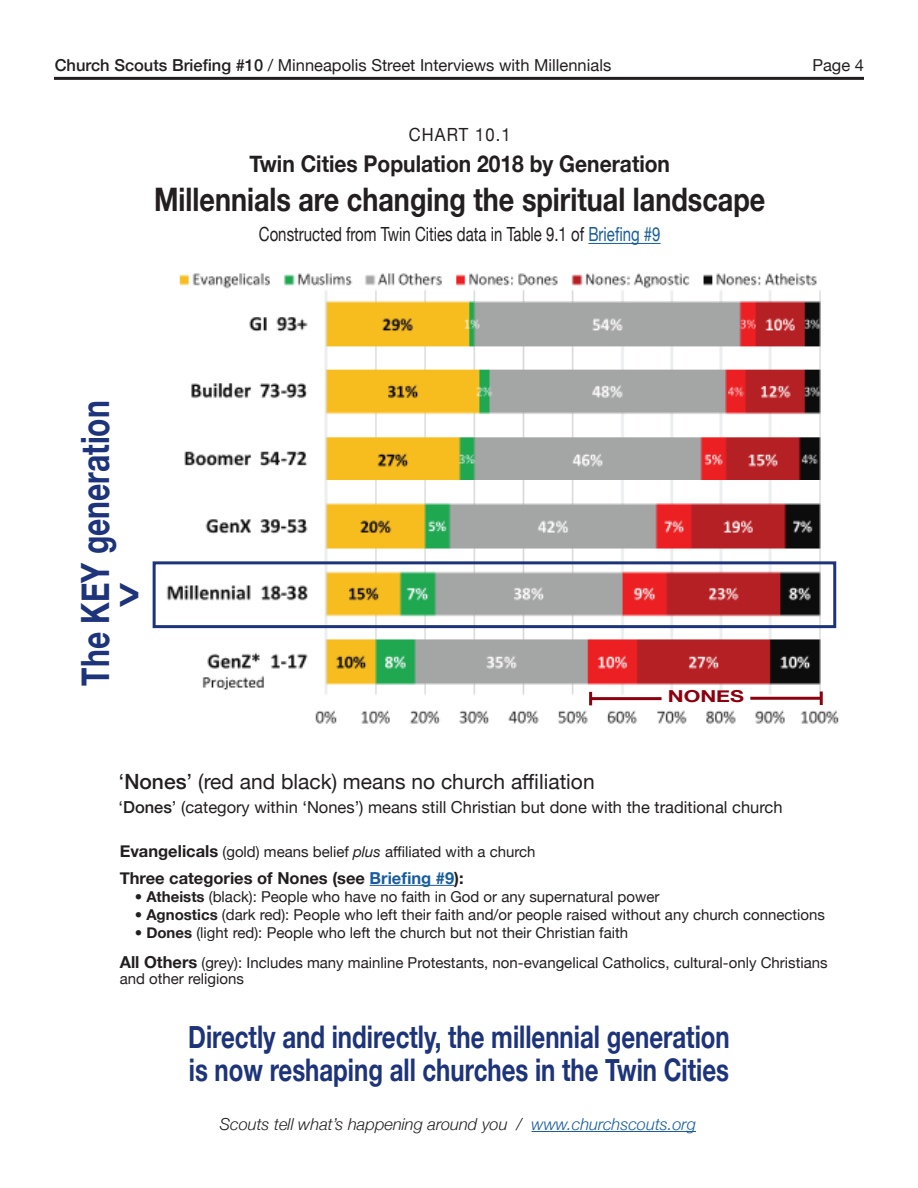
<style>
.page{position:relative;width:918px;height:1188px;background:#fff}
.page>*{position:absolute;margin:0;border:0;box-sizing:border-box;transform-origin:0 0}
.Transcript_head{font:700 46.8px "Helvetica Neue";color:#1d347b;scale:.77 1}
.Transcript_head-2{font:700 39px "Helvetica Neue";color:#1d347b;scale:.77 1}
.t1{font:700 32.4px "Helvetica Neue";color:#231f20;scale:.83 1}
.Transcript_head-3{font:700 31.2px/33px "Helvetica Neue";color:#1d347b;scale:.77 1}
.t2{font:700 23.1px "Helvetica Neue";color:#231f20;scale:.91 1}
.t3{font:21px "Helvetica Neue";color:#231f20}
.t4{font:19.5px "Helvetica Neue";color:#231f20;scale:.77 1}
.t5{font:18.15px "Helvetica Neue";letter-spacing:.07em;color:#231f20;scale:.91 1}
.t6{font:16.5px "Helvetica Neue";color:#231f20}
.t7{font:italic 300 16.5px "Helvetica Neue";color:#231f20}
.t8{font:700 16.5px "Helvetica Neue";color:#231f20}
.t9{font:700 16.5px "Helvetica Neue";color:#8b010e;scale:1.3 1}
.t10{font:15px/16.5px "Helvetica Neue";color:#231f20}
.s1{font-weight:500}
.s2{color:#175d9e}
.s3{font-weight:700;font-size:16.5px}
.s4{font-style:italic}
.s5{font-weight:700}
</style>
<div class="page">
<hr style="left:54px;top:77px;width:810px;height:3px;background:#231f20">
<hr style="left:532px;top:1131px;width:164px;height:1px;background:#175d9e">
<img style="left:165px;top:273px;width:674px;height:451px">
<hr style="left:588px;top:243px;width:73px;height:1px;background:#175d9e">
<hr style="left:370px;top:885px;width:84px;height:1px;background:#175d9e">
<hr style="left:750px;top:697px;width:71px;height:3px;background:#8b010e">
<svg style="left:820px;top:692px;width:3px;height:13px"></svg>
<hr style="left:591px;top:697px;width:71px;height:3px;background:#8b010e">
<svg style="left:589px;top:692px;width:3px;height:13px"></svg>
<div style="left:153px;top:561px;width:683px;height:67px;border:3px solid #1d347b"></div>
<p class="t6" style="left:55px;top:53px;width:558px"><span class="s1">Church Scouts Briefing #10</span> / Minneapolis Street Interviews with Millennials</p>
<p class="t6" style="left:812px;top:53px;width:53px">Page 4</p>
<p class="t5" style="left:409px;top:121px;width:114px">CHART 10.1</p>
<p class="t2" style="left:249px;top:146px;width:464px">Twin Cities Population 2018 by Generation</p>
<p class="t1" style="left:154px;top:175px;width:738px">Millennials are changing the spiritual landscape</p>
<p class="t4" style="left:259px;top:220px;width:523px">Constructed from Twin Cities data in Table 9.1 of <span class="s2">Briefing #9</span></p>
<p class="Transcript_head-2" style="left:65px;top:686px;width:372px;rotate:-90deg">The KEY generation</p>
<p class="Transcript_head" style="left:118px;top:554px;width:30px">&gt;</p>
<p class="t9" style="left:668px;top:683px;width:60px">NONES</p>
<p class="t3" style="left:118px;top:766px;width:478px">‘<span class="s1">Nones</span>’ (red and black) means no church affiliation</p>
<p class="t6" style="left:118px;top:795px;width:666px">‘<span class="s1">Dones</span>’ (category within ‘Nones’) means still Christian but done with the traditional church</p>
<p class="t10" style="left:120px;top:844px;width:417px"><span class="s3">Evangelicals</span> (gold) means belief <span class="s4">plus</span> affiliated with a church</p>
<p class="t8" style="left:120px;top:865px;width:346px">Three categories of Nones (see <span class="s2">Briefing #9</span>):</p>
<p class="t10" style="left:135px;top:889px;width:526px"><span class="s1">•</span> <span class="s5">Atheists</span> (black): People who have no faith in God or any supernatural power</p>
<p class="t10" style="left:135px;top:907px;width:692px"><span class="s1">•</span> <span class="s5">Agnostics</span> (dark red): People who left their faith and/or people raised without any church connections</p>
<p class="t10" style="left:135px;top:925px;width:495px"><span class="s1">•</span> <span class="s5">Dones</span> (light red): People who left the church but not their Christian faith</p>
<p class="t10" style="left:120px;top:955px;width:709px"><span class="s3">All Others</span> (grey): Includes many mainline Protestants, non-evangelical Catholics, cultural-only Christians and other religions</p>
<p class="Transcript_head-3" style="left:188px;top:1021px;width:705px">Directly and indirectly, the millennial generation is now reshaping all churches in the Twin Cities</p>
<p class="t7" style="left:220px;top:1111px;width:478px">Scouts tell what’s happening around you / <span class="s2">www.churchscouts.org</span></p>
</div>
